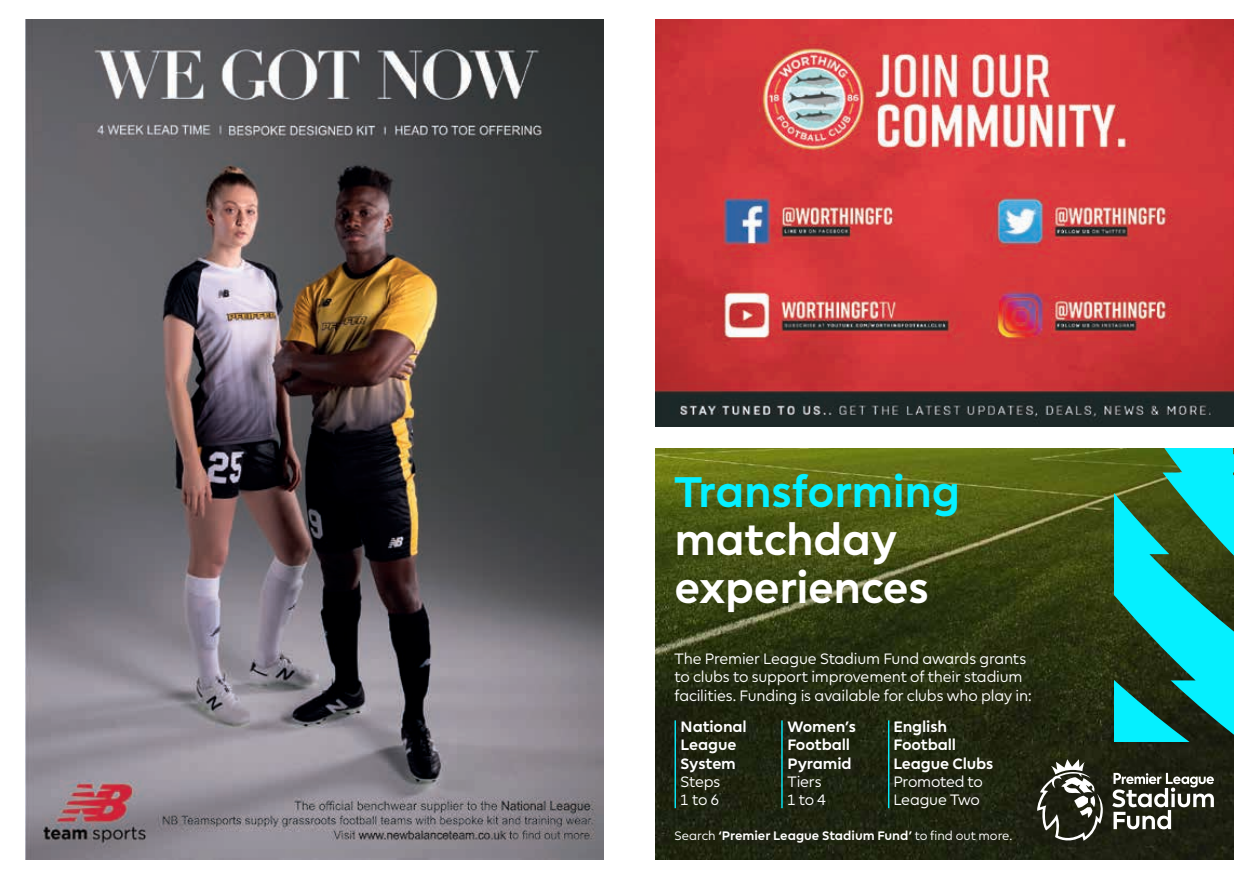
<style>
.page{position:relative;width:1259px;height:893px;background:#fff}
.page>*{position:absolute;margin:0;border:0;box-sizing:border-box;transform-origin:0 0}
.t1{font:700 43.2px/48.3px "Premier League";letter-spacing:-.01em;color:#fff}
.t2{font:700 43.2px "Premier League";letter-spacing:-.01em;color:#05f0ff}
.t3{font:15.15px/18.1px "Premier League";letter-spacing:-.015em;color:#fff}
.t4{font:700 15.15px/18.1px "Premier League";letter-spacing:-.01em;color:#fff}
.t5{font:700 12.45px "Premier League";color:#fff}
.s1{font-weight:400}
</style>
<div class="page">
<img style="left:655px;top:19px;width:578px;height:407px">
<img style="left:26px;top:19px;width:578px;height:840px">
<img style="left:655px;top:449px;width:578px;height:410px">
<svg style="left:1114px;top:449px;width:119px;height:293px;background:#1d9587"></svg>
<div style="left:1190px;top:449px;width:43px;height:43px;background:#05f0ff"></div>
<hr style="left:674px;top:720px;width:2px;height:88px;background:#05f0ff">
<hr style="left:781px;top:720px;width:1px;height:88px;background:#05f0ff">
<hr style="left:888px;top:720px;width:1px;height:88px;background:#05f0ff">
<svg style="left:1037px;top:759px;width:177px;height:82px;background:#4b4c41"></svg>
<h1 class="t2" style="left:674px;top:468px;width:287px">Transforming</h1>
<h1 class="t1" style="left:674px;top:516px;width:256px">matchday experiences</h1>
<p class="t3" style="left:674px;top:650px;width:358px">The Premier League Stadium Fund awards grants to clubs to support improvement of their stadium facilities. Funding is available for clubs who play in:</p>
<p class="t4" style="left:680px;top:718px;width:68px">National<br>League<br>System</p>
<p class="t3" style="left:680px;top:773px;width:41px">Steps<br>1 to 6</p>
<p class="t4" style="left:787px;top:718px;width:70px">Women’s<br>Football<br>Pyramid</p>
<p class="t3" style="left:787px;top:773px;width:40px">Tiers<br>1 to 4</p>
<p class="t4" style="left:893px;top:718px;width:102px">English<br>Football<br>League Clubs</p>
<p class="t3" style="left:893px;top:773px;width:91px">Promoted to<br>League Two</p>
<p class="t5" style="left:674px;top:828px;width:339px"><span class="s1">Search</span> ‘Premier League Stadium Fund’ <span class="s1">to find out more.</span></p>
</div>
